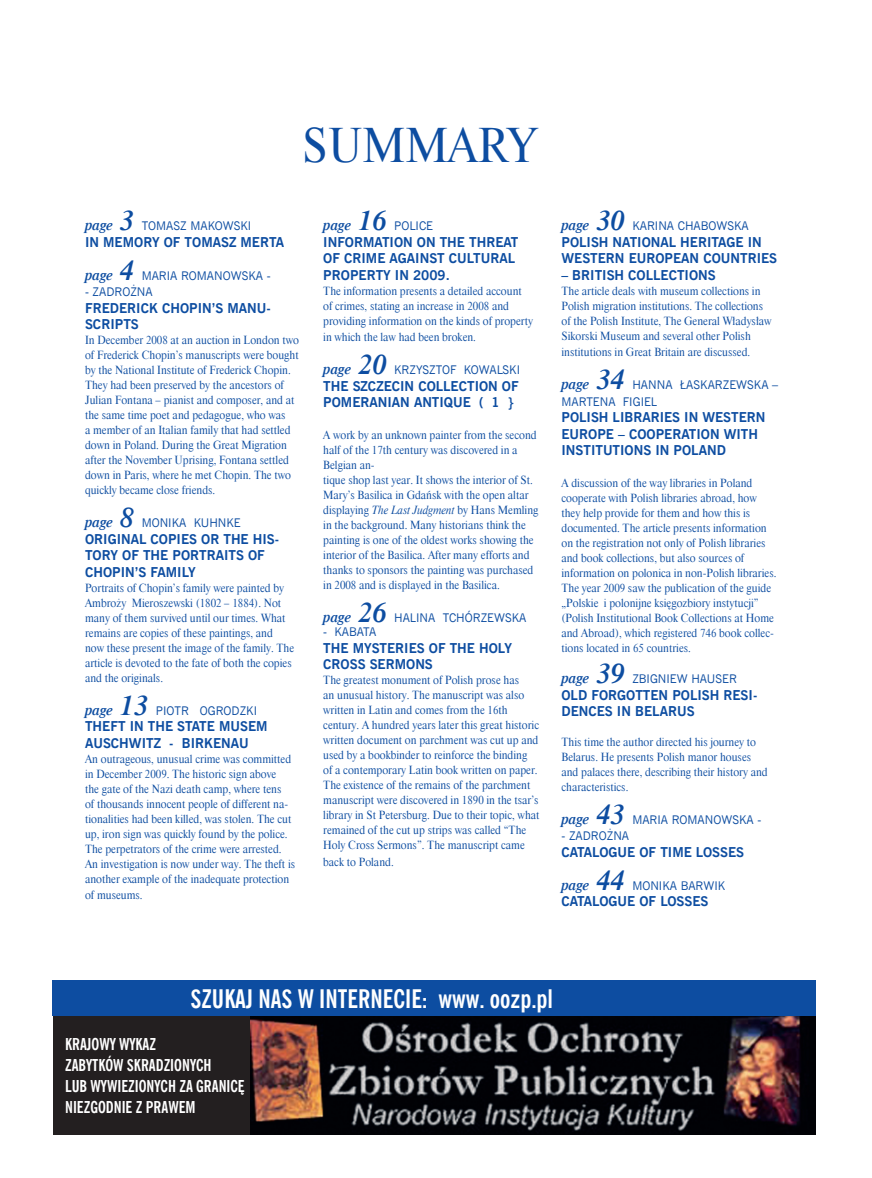
<style>
.page{position:relative;width:872px;height:1178px;background:#fff}
.page>*{position:absolute;margin:0;border:0;box-sizing:border-box;transform-origin:0 0}
.oki{font:46.5px "Dutch 801 Hd EU";color:#0d4da1;scale:.96 1}
.tekst_podstawowy{font:700 25.5px "News Goth Cn EU";color:#fff;scale:.96 1}
.tekst_podstawowy-2{font:700 16.35px "News Goth Cn EU";color:#fff;scale:.96 1}
.autorrrr{font:italic 15px "Dutch 801 Se Bd EU";color:#0d4da1}
.autor{font:italic 15px "Dutch 801 Se Bd EU";color:#0d4da1}
.tytuuuuu{font:italic 15px "Dutch 801 Se Bd EU";color:#0d4da1}
.tytuuuuu-2{font:700 13.5px/16.5px "News Goth EU";color:#0d4da1}
.autorrrr-2{font:700 13.5px "News Goth EU";color:#0d4da1}
.autorrrr-3{font:12px/16.5px "News Goth EU";color:#0d4da1}
.autor-2{font:12px "News Goth EU";color:#0d4da1}
.tytuuuuu-3{font:12px "News Goth EU";color:#0d4da1}
.tekssss{font:11.25px/15px "Dutch 801 Hd EU";color:#0d4da1;scale:.96 1}
.s1{font-size:28.5px}
.s2{font-style:italic}
</style>
<div class="page">
<div style="left:53px;top:1015px;width:206px;height:120px;background:#231f20"></div>
<img style="left:251px;top:1016px;width:564px;height:119px">
<div style="left:52px;top:980px;width:764px;height:36px;background:#0d4da1"></div>
<p class="oki" style="left:302px;top:117px;width:247px">SUMMARY</p>
<p class="autorrrr" style="left:85px;top:216px;width:51px">page <span class="s1">3</span></p>
<p class="autorrrr-3" style="left:142px;top:218px;width:111px">TOMASZ MAKOWSKI</p>
<p class="autorrrr-2" style="left:85px;top:233px;width:200px">in MEMORY OF TOMASZ MERTA</p>
<p class="autorrrr" style="left:85px;top:265px;width:51px">page <span class="s1">4</span></p>
<p class="autorrrr-3" style="left:142px;top:267px;width:49px">MARIA ROMA</p>
<p class="autorrrr-3" style="left:214px;top:267px;width:18px">NOWSKA</p>
<p class="autorrrr-3" style="left:267px;top:267px;width:5px">-</p>
<p class="autorrrr-3" style="left:85px;top:284px;width:69px">- ZADROŻNA</p>
<p class="tytuuuuu-2" style="left:85px;top:300px;width:187px">FREDERICK CHOPIN’S MAN U-<br>SCRI PTS</p>
<p class="tekssss" style="left:85px;top:333px;width:224px">In December 2008 at an auction in London two of Frederick Chopin’s manuscripts were bought by the National Institute of Frederick Chopin.<br>They had been preserved by the ancestors of Julian Fontana – pianist and composer, and at the same time poet and pedagogue, who was<br>a member of an Italian family that had settled down in Poland. During the Great Migration after the November Uprising, Fontana settled down in Paris, where he met Chopin. The two quickly became close friends.</p>
<p class="autorrrr" style="left:85px;top:513px;width:51px">page <span class="s1">8</span></p>
<p class="autorrrr-3" style="left:142px;top:515px;width:34px">MONIKA</p>
<p class="autorrrr-3" style="left:194px;top:515px;width:49px">KUHNKE</p>
<p class="tytuuuuu-2" style="left:85px;top:531px;width:196px">ORIGINAL COPI ES OR THE HIS-<br>TORY OF THE PORTRAITS OF<br>CHOPIN ’S FAMI LY</p>
<p class="tekssss" style="left:85px;top:580px;width:219px">Portraits of Chopin’s family were painted by Ambroży Mieroszewski (1802 – 1884). Not many of them survived until our times. What remains are copies of these paintings, and now these present the image of the family. The article is devoted to the fate of both the copies and the originals.</p>
<p class="autorrrr" style="left:85px;top:700px;width:65px">page <span class="s1">13</span></p>
<p class="autorrrr-3" style="left:156px;top:702px;width:90px">PIOTR OGRODZKI</p>
<p class="tytuuuuu-2" style="left:85px;top:719px;width:184px">THEFT IN THE STATE MUSEM<br>AUSCHWITZ - BI RKENAU</p>
<p class="tekssss" style="left:85px;top:751px;width:220px">An outrageous, unusual crime was committed in December 2009. The historic sign above<br>the gate of the Nazi death camp, where tens<br>of thousands innocent people of different na&shy;tionalities had been killed, was stolen. The cut up, iron sign was quickly found by the police.<br>The perpetrators of the crime were arrested.<br>An investigation is now under way. The theft is another example of the inadequate protection</p>
<p class="tekssss" style="left:85px;top:888px;width:61px">of museums.</p>
<p class="autorrrr" style="left:323px;top:216px;width:65px">page <span class="s1">16</span></p>
<p class="autorrrr-3" style="left:394px;top:218px;width:40px">POLICE</p>
<p class="tytuuuuu-2" style="left:323px;top:234px;width:197px">IN FORMATION ON THE THREAT<br>OF CRI ME AGAINST CULTURAL<br>PROPERTY IN 2009.</p>
<p class="tekssss" style="left:323px;top:283px;width:220px">The information presents a detailed account of crimes, stating an increase in 2008 and providing information on the kinds of property</p>
<p class="tekssss" style="left:323px;top:330px;width:161px">in which the law had been broken.</p>
<p class="autorrrr" style="left:323px;top:360px;width:65px">page <span class="s1">20</span></p>
<p class="autorrrr-3" style="left:394px;top:362px;width:36px">KRZYSZTO</p>
<p class="autorrrr-3" style="left:450px;top:362px;width:31px">F KOWA</p>
<p class="autorrrr-3" style="left:497px;top:362px;width:13px">LSKI</p>
<p class="tytuuuuu-2" style="left:323px;top:378px;width:197px">THE SZCZECIN COLLECTION OF<br>POMERANIAN ANTI QUE ( 1 }</p>
<p class="tekssss" style="left:323px;top:427px;width:226px">A work by an unknown painter from the second half of the 17th century was discovered in a Belgian an-<br>tique shop last year. It shows the interior of St.<br>Mary’s Basilica in Gdańsk with the open altar displaying <span class="s2">The Last Judgment</span> by Hans Memling in the background. Many historians think the painting is one of the oldest works showing the interior of the Basilica. After many efforts and thanks to sponsors the painting was purchased in 2008 and is displayed in the Basilica.</p>
<p class="autorrrr" style="left:323px;top:607px;width:65px">page <span class="s1">26</span></p>
<p class="autorrrr-3" style="left:394px;top:609px;width:109px">HALI NA TCHÓRZEWSKA</p>
<p class="autorrrr-3" style="left:323px;top:624px;width:41px">- KABATA</p>
<p class="tytuuuuu-2" style="left:323px;top:640px;width:190px">THE MYSTERI ES OF THE HOLY<br>CROSS SERMONS</p>
<p class="tekssss" style="left:323px;top:673px;width:227px">The greatest monument of Polish prose has<br>an unusual history. The manuscript was also written in Latin and comes from the 16th century. A hundred years later this great historic written document on parchment was cut up and used by a bookbinder to reinforce the binding<br>of a contemporary Latin book written on paper.<br>The existence of the remains of the parchment manuscript were discovered in 1890 in the tsar’s library in St Petersburg. Due to their topic, what remained of the cut up strips was called “The Holy Cross Sermons”. The manuscript came</p>
<p class="tekssss" style="left:323px;top:854px;width:75px">back to Poland.</p>
<p class="autorrrr" style="left:561px;top:216px;width:65px">page <span class="s1">30</span></p>
<p class="autorrrr-3" style="left:632px;top:218px;width:86px">KARI NA CHABOWSKA</p>
<p class="tytuuuuu-2" style="left:561px;top:234px;width:217px">POLISH NATIONAL HERITAGE IN<br>WESTERN EUROPEAN COUNTRI ES</p>
<p class="tytuuuuu-2" style="left:561px;top:267px;width:156px">– BRITISH COLLECTIONS</p>
<p class="tekssss" style="left:561px;top:283px;width:220px">The article deals with museum collections in Polish migration institutions. The collections of the Polish Institute, The General Władysław Sikorski Museum and several other Polish</p>
<p class="tekssss" style="left:561px;top:345px;width:198px">institutions in Great Britain are discussed.</p>
<p class="autorrrr" style="left:561px;top:375px;width:65px">page <span class="s1">34</span></p>
<p class="autorrrr-3" style="left:561px;top:377px;width:218px;text-indent:71px">HANNA ŁASKARZEWSKA –<br>MARTENA FIGI EL</p>
<p class="tytuuuuu-2" style="left:561px;top:410px;width:203px">POLISH LI BRARI ES IN WESTERN<br>EUROPE – COOPERATION WITH<br>INSTITUTIONS IN POLAN D</p>
<p class="tekssss" style="left:561px;top:475px;width:225px">A discussion of the way libraries in Poland cooperate with Polish libraries abroad, how they help provide for them and how this is documented. The article presents information on the registration not only of Polish libraries and book collections, but also sources of information on polonica in non-Polish libraries.<br>The year 2009 saw the publication of the guide „Polskie i polonijne księgozbiory instytucji” (Polish Institutional Book Collections at Home and Abroad), which registered 746 book collec&shy;tions located in 65 countries.</p>
<p class="autor" style="left:561px;top:669px;width:65px">page <span class="s1">39</span></p>
<p class="autor-2" style="left:632px;top:672px;width:106px">ZBIGNI EW HAUSER</p>
<p class="tytuuuuu-2" style="left:561px;top:687px;width:197px">OLD FORGOTTEN POLISH RESI -<br>DENCES IN BELARUS</p>
<p class="tekssss" style="left:561px;top:734px;width:216px">This time the author directed his journey to Belarus. He presents Polish manor houses and palaces there, describing their history and characteristics.</p>
<p class="autorrrr" style="left:561px;top:809px;width:65px">page <span class="s1">43</span></p>
<p class="autorrrr-3" style="left:632px;top:811px;width:49px">MARIA ROMA</p>
<p class="autorrrr-3" style="left:705px;top:811px;width:18px">NOWSKA</p>
<p class="autorrrr-3" style="left:757px;top:811px;width:5px">-</p>
<p class="autorrrr-3" style="left:561px;top:828px;width:69px">- ZADROŻNA</p>
<p class="tytuuuuu-2" style="left:561px;top:844px;width:184px">CATALOGUE OF TI ME LOSSES</p>
<p class="tytuuuuu" style="left:561px;top:875px;width:65px">page <span class="s1">44</span></p>
<p class="tytuuuuu-3" style="left:632px;top:878px;width:34px">MONIKA</p>
<p class="tytuuuuu-3" style="left:680px;top:878px;width:31px">BARWIK</p>
<p class="tytuuuuu-2" style="left:561px;top:893px;width:148px">CATALOGUE OF LOSSES</p>
<p class="tekst_podstawowy" style="left:190px;top:983px;width:379px">SZUKAJ NAS W INTERNECIE: WWW. OOZP.PL</p>
<p class="tekst_podstawowy-2" style="left:65px;top:1034px;width:96px">KRAJOWY WYKAZ</p>
<p class="tekst_podstawowy-2" style="left:65px;top:1055px;width:154px">ZABYTKÓW SKRADZIONYCH</p>
<p class="tekst_podstawowy-2" style="left:65px;top:1076px;width:189px">LUB WYWIEZIONYCH ZA GRANICĘ</p>
<p class="tekst_podstawowy-2" style="left:65px;top:1097px;width:138px">NIEZGODNIE Z PRAWEM</p>
</div>
